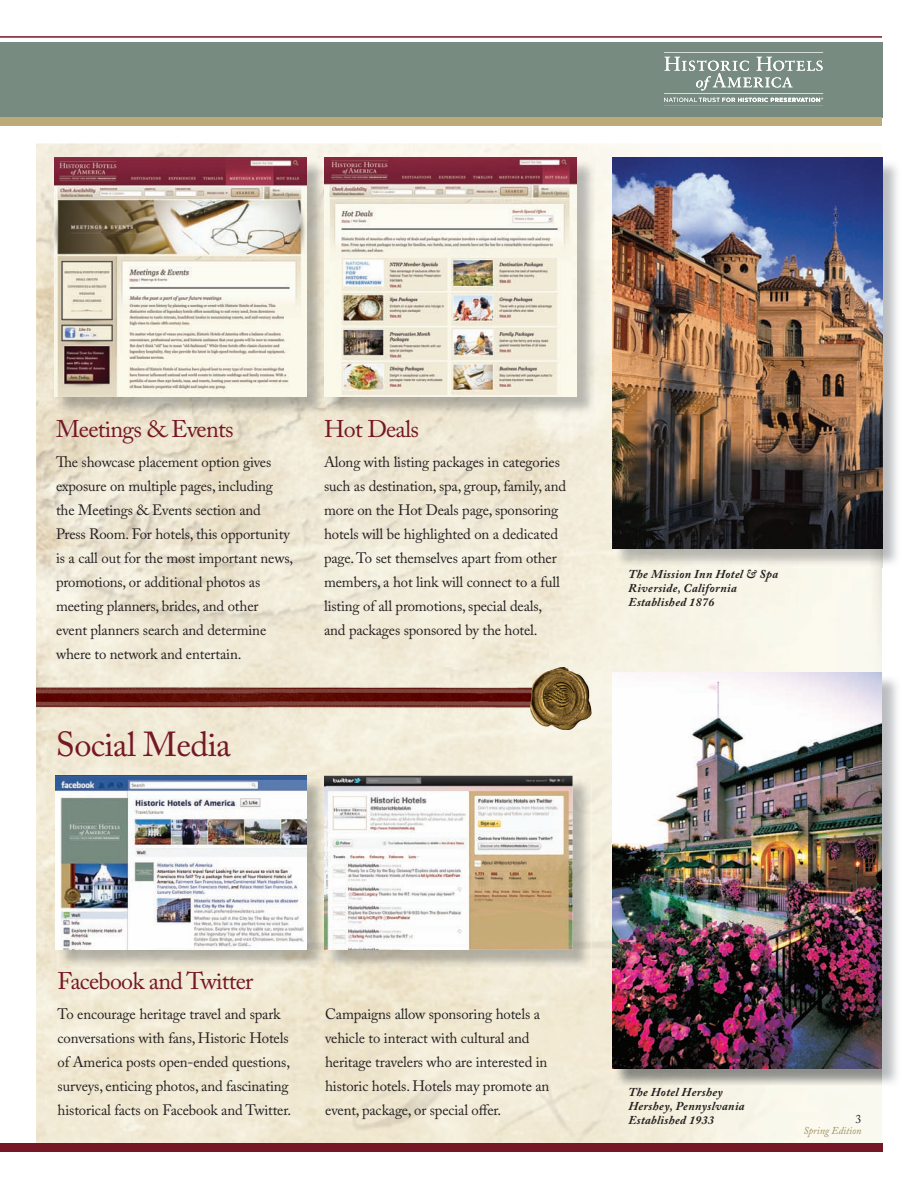
<style>
.page{position:relative;width:918px;height:1188px;background:#fff}
.page>*{position:absolute;margin:0;border:0;box-sizing:border-box;transform-origin:0 0}
.t1{font:34.5px "Adobe Caslon Pro";letter-spacing:-.02em;color:#751725}
.t2{font:24px "Adobe Caslon Pro";letter-spacing:-.03em;color:#751725}
.t3{font:15px/24px "Adobe Caslon Pro";letter-spacing:-.01em;color:#231f20}
.t4{font:italic 700 12px/14.2px "Adobe Caslon Pro";letter-spacing:.03em;color:#231f20}
.t5{font:12px "Adobe Caslon Pro";color:#231f20}
.t6{font:italic 10.5px "Adobe Caslon Pro";letter-spacing:-.01em;color:#a08f5b}
</style>
<div class="page">
<img style="left:36px;top:143px;width:846px;height:1001px">
<img style="left:613px;top:160px;width:284px;height:407px">
<img style="left:612px;top:158px;width:270px;height:391px">
<img style="left:56px;top:160px;width:540px;height:256px">
<img style="left:54px;top:158px;width:252px;height:239px">
<img style="left:324px;top:158px;width:253px;height:239px">
<div style="left:0;top:1144px;width:882px;height:8px;background:#751725"></div>
<img style="left:58px;top:777px;width:533px;height:192px">
<img style="left:324px;top:776px;width:249px;height:174px">
<img style="left:37px;top:668px;width:554px;height:62px">
<img style="left:615px;top:678px;width:282px;height:409px">
<img style="left:615px;top:1068px;width:267px;height:16px">
<img style="left:613px;top:672px;width:269px;height:396px">
<div style="left:0;top:42px;width:882px;height:76px;background:#788b80"></div>
<hr style="left:0;top:36px;width:882px;height:2px;background:#751725">
<div style="left:0;top:118px;width:882px;height:8px;background:#bcaa79"></div>
<svg style="left:664px;top:56px;width:159px;height:50px"></svg>
<img style="left:56px;top:775px;width:250px;height:174px">
<h2 class="t2" style="left:56px;top:414px;width:179px">Meetings &amp; Events</h2>
<p class="t3" style="left:56px;top:450px;width:239px">The showcase placement option gives exposure on multiple pages, including the Meetings &amp; Events section and Press Room. For hotels, this opportunity is a call out for the most important news, promotions, or additional photos as meeting planners, brides, and other<br>event planners search and determine where to network and entertain.</p>
<h1 class="t1" style="left:56px;top:724px;width:177px">Social Media</h1>
<h2 class="t2" style="left:324px;top:414px;width:97px">Hot Deals</h2>
<p class="t3" style="left:324px;top:450px;width:244px">Along with listing packages in categories such as destination, spa, group, family, and more on the Hot Deals page, sponsoring hotels will be highlighted on a dedicated page. To set themselves apart from other members, a hot link will connect to a full listing of all promotions, special deals, and packages sponsored by the hotel.</p>
<p class="t4" style="left:629px;top:566px;width:151px">The Mission Inn Hotel &amp; Spa<br>Riverside, California<br>Established 1876</p>
<h2 class="t2" style="left:58px;top:966px;width:197px">Facebook and Twitter</h2>
<p class="t3" style="left:58px;top:1002px;width:235px">To encourage heritage travel and spark conversations with fans, Historic Hotels of America posts open-ended questions, surveys, enticing photos, and fascinating historical facts on Facebook and Twitter.</p>
<p class="t3" style="left:325px;top:1002px;width:226px">Campaigns allow sponsoring hotels a vehicle to interact with cultural and heritage travelers who are interested in historic hotels. Hotels may promote an event, package, or special offer.</p>
<p class="t4" style="left:628px;top:1085px;width:118px">The Hotel Hershey<br>Hershey, Pennyslvania<br>Established 1933</p>
<p class="t5" style="left:855px;top:1112px;width:7px">3</p>
<p class="t6" style="left:803px;top:1124px;width:59px">Spring Edition</p>
</div>
